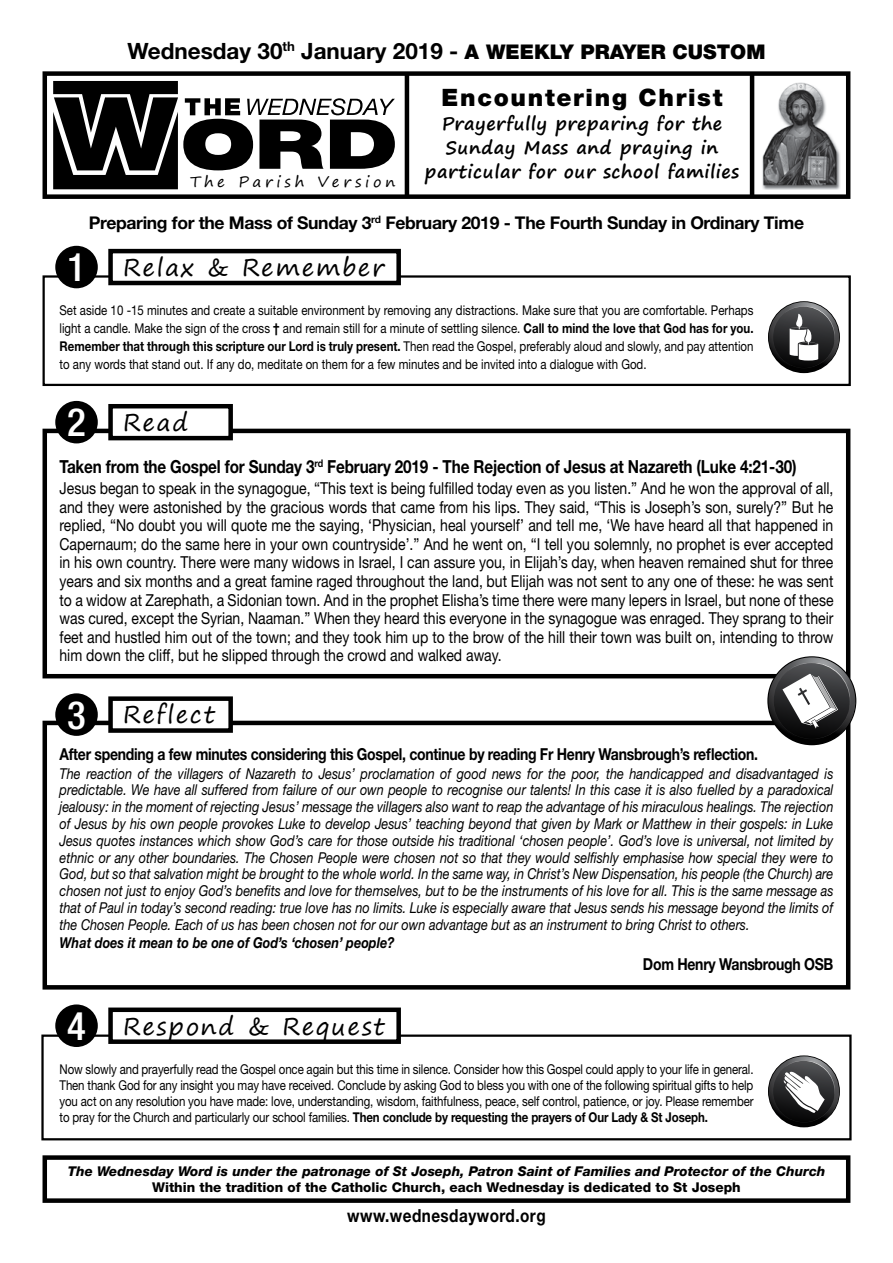
<style>
.page{position:relative;width:893px;height:1263px;background:#fff}
.page>*{position:absolute;margin:0;border:0;box-sizing:border-box;transform-origin:0 0}
.t1{font:24px "Segoe Print";letter-spacing:.07em;color:#000}
.t2{font:900 24px "Helvetica Neue LT Std";letter-spacing:.07em;color:#000}
.t3{font:700 22.5px "Helvetica Neue LT Std";color:#000}
.t4{font:700 18px "Helvetica Neue LT Std";letter-spacing:-.01em;color:#000;scale:.85 1}
.t5{font:700 18px/24px "Segoe Print";letter-spacing:.03em;color:#000;text-align:center}
.t6{font:700 18px "Helvetica Neue LT Std";letter-spacing:.03em;color:#000;scale:.85 1}
.t7{font:700 17.55px "Helvetica Neue LT Std";letter-spacing:-.02em;color:#000}
.t8{font:16.5px/18.6px "Helvetica Neue LT Std";color:#000;text-align:justify;scale:.85 1}
.t9{font:700 16.5px "Helvetica Neue LT Std";letter-spacing:-.02em;color:#000;scale:.85 1}
.t10{font:italic 15px/16.8px "Helvetica Neue LT Std";color:#000;text-align:justify;scale:.85 1}
.t11{font:italic 700 15px "Helvetica Neue LT Std";color:#000;scale:.85 1}
.t12{font:15px "Segoe Print";letter-spacing:.25em;color:#000}
.t13{font:13.5px/18px "Helvetica Neue LT Std";letter-spacing:-.005em;color:#000;text-align:justify;scale:.85 1}
.t14{font:italic 800 13.5px "Helvetica Neue LT Std";color:#000}
.t15{font:800 13.5px "Helvetica Neue LT Std";color:#000}
.s1{font-weight:900;font-size:20.25px}
.s2{font-family:"Helvetica Neue LT Std";font-weight:500;font-stretch:condensed;font-size:39px;color:#fff}
.s3{font-weight:700}
</style>
<div class="page">
<div style="left:43px;top:721px;width:807px;height:268px;border:4px solid #000"></div>
<div style="left:111px;top:699px;width:120px;height:31px;background:#fff"></div>
<div style="left:108px;top:696px;width:125px;height:37px;border:4px solid #000"></div>
<div style="left:55px;top:693px;width:43px;height:43px;background:#000;border-radius:50%"></div>
<div style="left:43px;top:429px;width:807px;height:249px;border:4px solid #000"></div>
<div style="left:111px;top:406px;width:120px;height:32px;background:#fff"></div>
<div style="left:108px;top:404px;width:125px;height:36px;border:4px solid #000"></div>
<div style="left:55px;top:401px;width:43px;height:42px;background:#000;border-radius:50%"></div>
<div style="left:43px;top:1155px;width:807px;height:48px;border:4px solid #000"></div>
<div style="left:43px;top:275px;width:808px;height:111px;border:2px solid #000"></div>
<div style="left:111px;top:251px;width:288px;height:32px;background:#fff"></div>
<div style="left:108px;top:249px;width:293px;height:36px;border:4px solid #000"></div>
<div style="left:55px;top:246px;width:43px;height:42px;background:#000;border-radius:50%"></div>
<img style="left:762px;top:82px;width:78px;height:108px">
<div style="left:43px;top:71px;width:807px;height:128px;border:4px solid #000"></div>
<hr style="left:405px;top:74px;width:4px;height:123px;background:#000">
<hr style="left:750px;top:74px;width:4px;height:123px;background:#000">
<svg style="left:53px;top:81px;width:342px;height:108px"></svg>
<svg style="left:769px;top:302px;width:70px;height:70px"></svg>
<svg style="left:773px;top:306px;width:66px;height:66px"></svg>
<div style="left:41px;top:1034px;width:811px;height:106px;border:2px solid #000"></div>
<div style="left:111px;top:1010px;width:288px;height:32px;background:#fff"></div>
<div style="left:108px;top:1007px;width:293px;height:37px;border:4px solid #000"></div>
<div style="left:55px;top:1004px;width:43px;height:43px;background:#000;border-radius:50%"></div>
<svg style="left:769px;top:1056px;width:70px;height:70px"></svg>
<svg style="left:773px;top:1060px;width:66px;height:66px"></svg>
<svg style="left:768px;top:657px;width:87px;height:87px"></svg>
<svg style="left:773px;top:662px;width:82px;height:82px"></svg>
<h2 class="t3" style="left:127px;top:37px;width:639px">Wednesday 30<sup>th</sup> January 2019 - <span class="s1">A WEEKLY PRAYER CUSTOM</span></h2>
<p class="t12" style="left:190px;top:168px;width:207px">The Parish Version</p>
<h1 class="t2" style="left:442px;top:83px;width:282px">Encountering Christ</h1>
<p class="t5" style="left:425px;top:111px;width:316px">Prayerfully preparing for the<br>Sunday Mass and praying in particular for our school families</p>
<p class="t7" style="left:89px;top:211px;width:717px">Preparing for the Mass of Sunday 3<sup>rd</sup> February 2019 - The Fourth Sunday in Ordinary Time</p>
<h1 class="t1" style="left:67px;top:246px;width:319px"><span class="s2">1</span> Relax &amp; Remember</h1>
<p class="t13" style="left:60px;top:301px;width:818px">Set aside 10 -15 minutes and create a suitable environment by removing any distractions. Make sure that you are comfortable. Perhaps light a candle. Make the sign of the cross <span class="s3">†</span> and remain still for a minute of settling silence. <span class="s3">Call to mind the love that God has for you.<br>Remember that through this scripture our Lord is truly present.</span> Then read the Gospel, preferably aloud and slowly, and pay attention to any words that stand out. If any do, meditate on them for a few minutes and be invited into a dialogue with God.</p>
<h1 class="t1" style="left:67px;top:401px;width:123px"><span class="s2">2</span> Read</h1>
<p class="t4" style="left:60px;top:456px;width:869px">Taken from the Gospel for Sunday 3<sup>rd</sup> February 2019 - The Rejection of Jesus at Nazareth (Luke 4:21-30)</p>
<p class="t8" style="left:60px;top:479px;width:912px">Jesus began to speak in the synagogue, “This text is being fulfilled today even as you listen.” And he won the approval of all, and they were astonished by the gracious words that came from his lips. They said, “This is Joseph’s son, surely?” But he replied, “No doubt you will quote me the saying, ‘Physician, heal yourself’ and tell me, ‘We have heard all that happened in Capernaum; do the same here in your own countryside’.” And he went on, “I tell you solemnly, no prophet is ever accepted in his own country. There were many widows in Israel, I can assure you, in Elijah’s day, when heaven remained shut for three years and six months and a great famine raged throughout the land, but Elijah was not sent to any one of these: he was sent to a widow at Zarephath, a Sidonian town. And in the prophet Elisha’s time there were many lepers in Israel, but none of these was cured, except the Syrian, Naaman.” When they heard this everyone in the synagogue was enraged. They sprang to their feet and hustled him out of the town; and they took him up to the brow of the hill their town was built on, intending to throw him down the cliff, but he slipped through the crowd and walked away.</p>
<h1 class="t1" style="left:67px;top:693px;width:149px"><span class="s2">3</span> Reflect</h1>
<p class="t9" style="left:60px;top:744px;width:823px">After spending a few minutes considering this Gospel, continue by reading Fr Henry Wansbrough’s reflection.</p>
<p class="t10" style="left:60px;top:765px;width:912px">The reaction of the villagers of Nazareth to Jesus’ proclamation of good news for the poor, the handicapped and disadvantaged is predictable. We have all suffered from failure of our own people to recognise our talents! In this case it is also fuelled by a paradoxical jealousy: in the moment of rejecting Jesus’ message the villagers also want to reap the advantage of his miraculous healings. The rejection of Jesus by his own people provokes Luke to develop Jesus’ teaching beyond that given by Mark or Matthew in their gospels: in Luke Jesus quotes instances which show God’s care for those outside his traditional ‘chosen people’. God’s love is universal, not limited by ethnic or any other boundaries. The Chosen People were chosen not so that they would selfishly emphasise how special they were to God, but so that salvation might be brought to the whole world. In the same way, in Christ’s New Dispensation, his people (the Church) are chosen not just to enjoy God’s benefits and love for themselves, but to be the instruments of his love for all. This is the same message as that of Paul in today’s second reading: true love has no limits. Luke is especially aware that Jesus sends his message beyond the limits of the Chosen People. Each of us has been chosen not for our own advantage but as an instrument to bring Christ to others.</p>
<p class="t11" style="left:60px;top:934px;width:396px">What does it mean to be one of God’s ‘chosen’ people?</p>
<p class="t9" style="left:643px;top:954px;width:226px">Dom Henry Wansbrough OSB</p>
<h1 class="t1" style="left:67px;top:1004px;width:319px"><span class="s2">4</span> Respond &amp; Request</h1>
<p class="t13" style="left:60px;top:1060px;width:818px;line-height:16.2px">Now slowly and prayerfully read the Gospel once again but this time in silence. Consider how this Gospel could apply to your life in general.<br>Then thank God for any insight you may have received. Conclude by asking God to bless you with one of the following spiritual gifts to help you act on any resolution you have made: love, understanding, wisdom, faithfulness, peace, self control, patience, or joy. Please remember to pray for the Church and particularly our school families. <span class="s3">Then conclude by requesting the prayers of Our Lady &amp; St Joseph.</span></p>
<p class="t14" style="left:68px;top:1163px;width:759px">The Wednesday Word is under the patronage of St Joseph, Patron Saint of Families and Protector of the Church</p>
<p class="t15" style="left:152px;top:1179px;width:590px">Within the tradition of the Catholic Church, each Wednesday is dedicated to St Joseph</p>
<p class="t6" style="left:347px;top:1204px;width:235px">www.wednesdayword.org</p>
</div>
